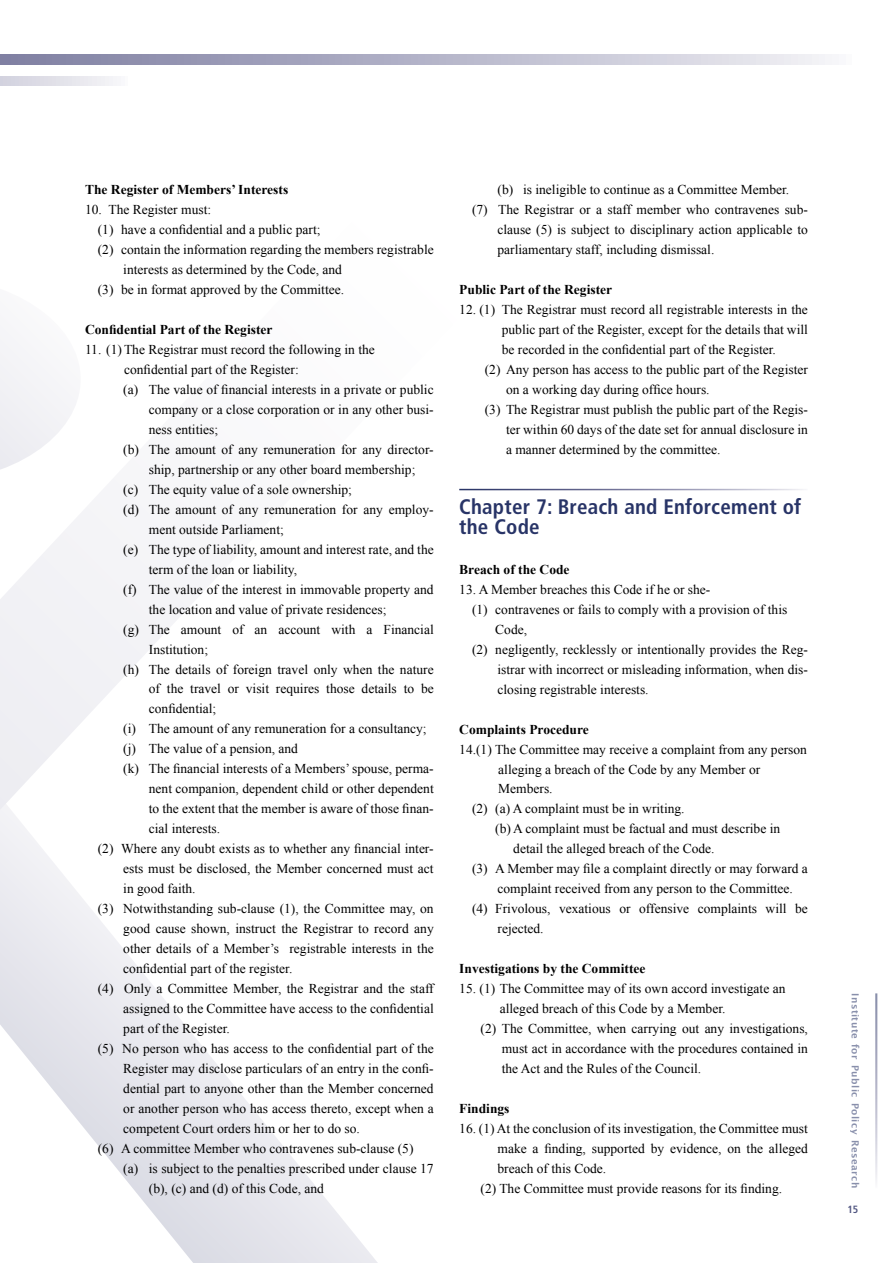
<style>
.page{position:relative;width:893px;height:1263px;background:#fff}
.page>*{position:absolute;margin:0;border:0;box-sizing:border-box;transform-origin:0 0}
.t1{font:700 condensed 21px/20px "Frutiger";letter-spacing:.01em;color:#283467}
.t2{font:13.5px "Times New Roman";color:#000}
.t3{font:700 13.5px "Times New Roman";color:#000}
.t4{font:700 condensed 10.5px "Frutiger";color:#515681}
.t5{font:700 9.75px "Lucida Grande";letter-spacing:.04em;color:#283467}
</style>
<div class="page">
<svg style="left:0;top:55px;width:825px;height:9px;background:#b4b4c8"></svg>
<svg style="left:0;top:77px;width:113px;height:8px"></svg>
<svg style="left:0;top:507px;width:378px;height:756px"></svg>
<svg style="left:0;top:339px;width:72px;height:131px"></svg>
<p class="t3" style="left:85px;top:180px;width:205px">The Register of Members’ Interests</p>
<p class="t2" style="left:85px;top:200px;width:128px">10. The Register must:</p>
<p class="t2" style="left:98px;top:220px;width:224px">(1) have a confidential and a public part;</p>
<p class="t2" style="left:98px;top:240px;width:337px">(2) contain the information regarding the members registrable</p>
<p class="t2" style="left:123px;top:260px;width:220px">interests as determined by the Code, and</p>
<p class="t2" style="left:98px;top:280px;width:248px">(3) be in format approved by the Committee.</p>
<p class="t3" style="left:85px;top:320px;width:189px">Confidential Part of the Register</p>
<p class="t2" style="left:85px;top:340px;width:291px">11. (1)The Registrar must record the following in the</p>
<p class="t2" style="left:124px;top:360px;width:176px">confidential part of the Register:</p>
<p class="t2" style="left:123px;top:380px;width:312px">(a) The value of financial interests in a private or public</p>
<p class="t2" style="left:149px;top:400px;width:286px">company or a close corporation or in any other busi-</p>
<p class="t2" style="left:149px;top:420px;width:71px">ness entities;</p>
<p class="t2" style="left:123px;top:440px;width:312px">(b) The amount of any remuneration for any director-</p>
<p class="t2" style="left:149px;top:460px;width:268px">ship, partnership or any other board membership;</p>
<p class="t2" style="left:123px;top:480px;width:230px">(c) The equity value of a sole ownership;</p>
<p class="t2" style="left:123px;top:500px;width:312px">(d) The amount of any remuneration for any employ-</p>
<p class="t2" style="left:149px;top:520px;width:137px">ment outside Parliament;</p>
<p class="t2" style="left:123px;top:540px;width:312px">(e) The type of liability, amount and interest rate, and the</p>
<p class="t2" style="left:149px;top:560px;width:150px">term of the loan or liability,</p>
<p class="t2" style="left:123px;top:580px;width:312px">(f) The value of the interest in immovable property and</p>
<p class="t2" style="left:149px;top:600px;width:239px">the location and value of private residences;</p>
<p class="t2" style="left:123px;top:620px;width:312px">(g) The amount of an account with a Financial</p>
<p class="t2" style="left:149px;top:640px;width:61px">Institution;</p>
<p class="t2" style="left:123px;top:660px;width:312px">(h) The details of foreign travel only when the nature</p>
<p class="t2" style="left:149px;top:680px;width:286px">of the travel or visit requires those details to be</p>
<p class="t2" style="left:149px;top:700px;width:69px">confidential;</p>
<p class="t2" style="left:123px;top:720px;width:305px">(i) The amount of any remuneration for a consultancy;</p>
<p class="t2" style="left:123px;top:740px;width:176px">(j) The value of a pension, and</p>
<p class="t2" style="left:123px;top:760px;width:312px">(k) The financial interests of a Members’ spouse, perma-</p>
<p class="t2" style="left:149px;top:780px;width:286px">nent companion, dependent child or other dependent</p>
<p class="t2" style="left:149px;top:800px;width:286px">to the extent that the member is aware of those finan-</p>
<p class="t2" style="left:149px;top:820px;width:73px">cial interests.</p>
<p class="t2" style="left:98px;top:840px;width:337px">(2) Where any doubt exists as to whether any financial inter-</p>
<p class="t2" style="left:123px;top:860px;width:312px">ests must be disclosed, the Member concerned must act</p>
<p class="t2" style="left:123px;top:880px;width:74px">in good faith.</p>
<p class="t2" style="left:98px;top:900px;width:337px">(3) Notwithstanding sub-clause (1), the Committee may, on</p>
<p class="t2" style="left:123px;top:920px;width:312px">good cause shown, instruct the Registrar to record any</p>
<p class="t2" style="left:123px;top:940px;width:312px">other details of a Member’s registrable interests in the</p>
<p class="t2" style="left:123px;top:960px;width:171px">confidential part of the register.</p>
<p class="t2" style="left:98px;top:980px;width:337px">(4) Only a Committee Member, the Registrar and the staff</p>
<p class="t2" style="left:123px;top:999px;width:312px">assigned to the Committee have access to the confidential</p>
<p class="t2" style="left:123px;top:1019px;width:108px">part of the Register.</p>
<p class="t2" style="left:98px;top:1039px;width:337px">(5) No person who has access to the confidential part of the</p>
<p class="t2" style="left:123px;top:1059px;width:312px">Register may disclose particulars of an entry in the confi-</p>
<p class="t2" style="left:123px;top:1079px;width:312px">dential part to anyone other than the Member concerned</p>
<p class="t2" style="left:123px;top:1099px;width:312px">or another person who has access thereto, except when a</p>
<p class="t2" style="left:123px;top:1119px;width:238px">competent Court orders him or her to do so.</p>
<p class="t2" style="left:98px;top:1139px;width:317px">(6) A committee Member who contravenes sub-clause (5)</p>
<p class="t2" style="left:123px;top:1159px;width:312px">(a) is subject to the penalties prescribed under clause 17</p>
<p class="t2" style="left:149px;top:1179px;width:177px">(b), (c) and (d) of this Code, and</p>
<p class="t2" style="left:497px;top:180px;width:293px">(b) is ineligible to continue as a Committee Member.</p>
<p class="t2" style="left:472px;top:200px;width:337px">(7) The Registrar or a staff member who contravenes sub-</p>
<p class="t2" style="left:497px;top:220px;width:312px">clause (5) is subject to disciplinary action applicable to</p>
<p class="t2" style="left:497px;top:240px;width:218px">parliamentary staff, including dismissal.</p>
<p class="t3" style="left:459px;top:280px;width:154px">Public Part of the Register</p>
<p class="t2" style="left:459px;top:300px;width:350px">12. (1) The Registrar must record all registrable interests in the</p>
<p class="t2" style="left:502px;top:320px;width:308px">public part of the Register, except for the details that will</p>
<p class="t2" style="left:502px;top:340px;width:276px">be recorded in the confidential part of the Register.</p>
<p class="t2" style="left:485px;top:360px;width:325px">(2) Any person has access to the public part of the Register</p>
<p class="t2" style="left:506px;top:380px;width:205px">on a working day during office hours.</p>
<p class="t2" style="left:485px;top:400px;width:325px">(3) The Registrar must publish the public part of the Regis-</p>
<p class="t2" style="left:506px;top:420px;width:303px">ter within 60 days of the date set for annual disclosure in</p>
<p class="t2" style="left:506px;top:440px;width:216px">a manner determined by the committee.</p>
<h1 class="t1" style="left:459px;top:496px;width:343px">Chapter 7: Breach and Enforcement of the Code</h1>
<p class="t3" style="left:459px;top:560px;width:112px">Breach of the Code</p>
<p class="t2" style="left:459px;top:580px;width:253px">13. A Member breaches this Code if he or she-</p>
<p class="t2" style="left:472px;top:600px;width:317px">(1) contravenes or fails to comply with a provision of this</p>
<p class="t2" style="left:495px;top:620px;width:33px">Code,</p>
<p class="t2" style="left:472px;top:640px;width:337px">(2) negligently, recklessly or intentionally provides the Reg-</p>
<p class="t2" style="left:497px;top:660px;width:312px">istrar with incorrect or misleading information, when dis-</p>
<p class="t2" style="left:497px;top:680px;width:153px">closing registrable interests.</p>
<p class="t3" style="left:459px;top:720px;width:131px">Complaints Procedure</p>
<p class="t2" style="left:459px;top:740px;width:349px">14.(1) The Committee may receive a complaint from any person</p>
<p class="t2" style="left:498px;top:760px;width:264px">alleging a breach of the Code by any Member or</p>
<p class="t2" style="left:498px;top:780px;width:56px">Members.</p>
<p class="t2" style="left:472px;top:800px;width:214px">(2) (a) A complaint must be in writing.</p>
<p class="t2" style="left:495px;top:820px;width:286px">(b) A complaint must be factual and must describe in</p>
<p class="t2" style="left:513px;top:840px;width:203px">detail the alleged breach of the Code.</p>
<p class="t2" style="left:472px;top:860px;width:337px">(3) A Member may file a complaint directly or may forward a</p>
<p class="t2" style="left:497px;top:880px;width:297px">complaint received from any person to the Committee.</p>
<p class="t2" style="left:472px;top:900px;width:337px">(4) Frivolous, vexatious or offensive complaints will be</p>
<p class="t2" style="left:497px;top:920px;width:48px">rejected.</p>
<p class="t3" style="left:459px;top:959px;width:188px">Investigations by the Committee</p>
<p class="t2" style="left:459px;top:980px;width:328px">15. (1) The Committee may of its own accord investigate an</p>
<p class="t2" style="left:500px;top:1000px;width:227px">alleged breach of this Code by a Member.</p>
<p class="t2" style="left:480px;top:1020px;width:329px">(2) The Committee, when carrying out any investigations,</p>
<p class="t2" style="left:502px;top:1040px;width:308px">must act in accordance with the procedures contained in</p>
<p class="t2" style="left:502px;top:1060px;width:201px">the Act and the Rules of the Council.</p>
<p class="t3" style="left:459px;top:1099px;width:52px">Findings</p>
<p class="t2" style="left:459px;top:1119px;width:350px">16. (1) At the conclusion of its investigation, the Committee must</p>
<p class="t2" style="left:497px;top:1139px;width:312px">make a finding, supported by evidence, on the alleged</p>
<p class="t2" style="left:497px;top:1159px;width:110px">breach of this Code.</p>
<p class="t2" style="left:480px;top:1179px;width:303px">(2) The Committee must provide reasons for its finding.</p>
<p class="t5" style="left:863px;top:993px;width:196px;rotate:90deg">Institute for Public Policy Research</p>
<p class="t4" style="left:847px;top:1203px;width:12px">15</p>
</div>
